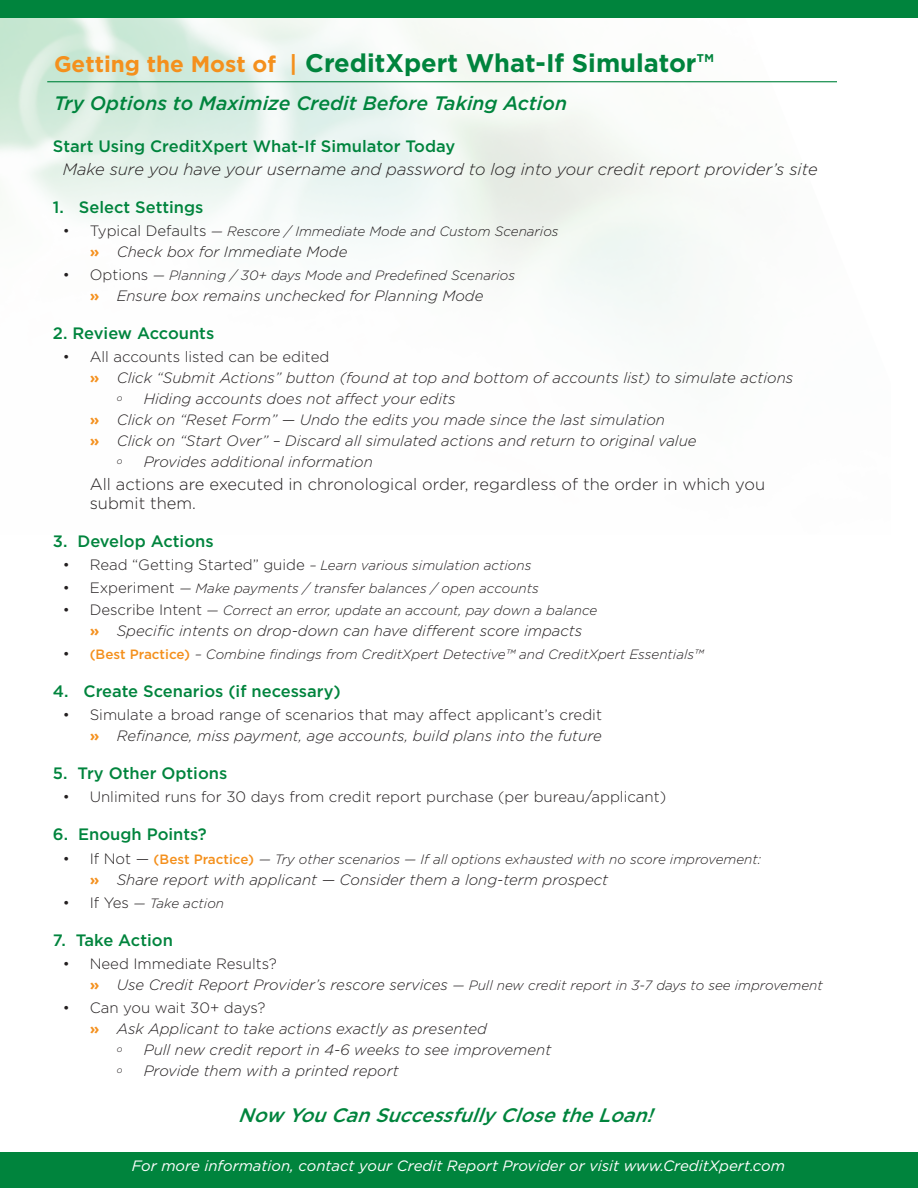
<style>
.page{position:relative;width:918px;height:1188px;background:#fff}
.page>*{position:absolute;margin:0;border:0;box-sizing:border-box;transform-origin:0 0}
.t1{font:700 25.5px "Gotham";color:#00843d}
.t2{font:italic 500 19.5px "Gotham";color:#00843d}
.t3{font:italic 500 19.5px "Gotham";color:#00843d}
.t4{font:500 16.5px "Gotham";color:#00843d}
.t5{font:300 16.5px/19.5px "Gotham";color:#231f20}
.t6{font:italic 300 16.5px "Gotham";color:#231f20}
.t7{font:italic 300 15px/21px "Gotham";color:#231f20}
.t8{font:300 15px/21px "Gotham";color:#231f20;text-align:right}
.t9{font:italic 15px "Gotham";color:#fff}
.t10{font:italic 300 13.5px "Gotham";color:#231f20}
.t11{font:italic 300 9px "Gotham";color:#231f20}
.s1{font-size:22.5px;color:#f4901d}
.s2{font-style:normal;font-size:15px}
.s3{font-weight:700;font-style:normal;color:#f4901d}
.s4{font-style:normal}
.s5{font-weight:500;font-style:normal;color:#f4901d}
.s6{font-weight:700;color:#f4901d}
.s7{font-style:italic}
.s8{font-weight:700;font-style:normal;font-size:15px;color:#f4901d}
.s9{font-size:15px}
</style>
<div class="page">
<div style="left:0;top:1152px;width:918px;height:36px;background:#00843d"></div>
<img style="left:0;top:17px;width:891px;height:296px">
<div style="left:0;top:0;width:918px;height:17px;background:#00843d"></div>
<hr style="left:47px;top:81px;width:790px;height:1px;background:#00843d">
<h1 class="t1" style="left:54px;top:46px;width:662px"><span class="s1">Getting the Most of |</span> CreditXpert What-If Simulator™</h1>
<h2 class="t2" style="left:54px;top:90px;width:515px">Try Options to Maximize Credit Before Taking Action</h2>
<p class="t4" style="left:53px;top:136px;width:404px">Start Using CreditXpert What-If Simulator Today</p>
<p class="t6" style="left:63px;top:159px;width:756px">Make sure you have your username and password to log into your credit report provider’s site</p>
<p class="t4" style="left:53px;top:197px;width:152px">1. Select Settings</p>
<p class="t10" style="left:63px;top:223px;width:497px"><span class="s2">• Typical Defaults</span> — Rescore / Immediate Mode and Custom Scenarios</p>
<p class="t7" style="left:90px;top:241px;width:259px"><span class="s3">»</span> Check box for Immediate Mode</p>
<p class="t10" style="left:63px;top:267px;width:454px"><span class="s2">• Options</span> — Planning / 30+ days Mode and Predefined Scenarios</p>
<p class="t7" style="left:90px;top:285px;width:395px"><span class="s3">»</span> Ensure box remains unchecked for Planning Mode</p>
<p class="t4" style="left:53px;top:322px;width:163px">2. Review Accounts</p>
<p class="t7" style="left:90px;top:346px;width:705px;text-indent:-27px"><span class="s4">• All accounts listed can be edited<br></span><span class="s3">»</span> Click “Submit Actions” button (found at top and bottom of accounts list) to simulate actions</p>
<p class="t11" style="left:117px;top:392px;width:7px">o</p>
<p class="t7" style="left:90px;top:388px;width:608px;text-indent:54px">Hiding accounts does not affect your edits<br><span class="s3">»</span> Click on “Reset Form” — Undo the edits you made since the last simulation<br><span class="s3">»</span> Click on “Start Over” – Discard all simulated actions and return to original value</p>
<p class="t11" style="left:117px;top:455px;width:7px">o</p>
<p class="t7" style="left:144px;top:451px;width:231px">Provides additional information</p>
<p class="t5" style="left:90px;top:473px;width:677px">All actions are executed in chronological order, regardless of the order in which you submit them.</p>
<p class="t4" style="left:53px;top:531px;width:162px">3. Develop Actions</p>
<p class="t10" style="left:63px;top:557px;width:470px"><span class="s2">• Read “Getting Started” guide</span> – Learn various simulation actions</p>
<p class="t10" style="left:63px;top:579px;width:478px"><span class="s2">• Experiment</span> — Make payments / transfer balances / open accounts</p>
<p class="t10" style="left:63px;top:602px;width:536px"><span class="s2">• Describe Intent</span> — Correct an error, update an account, pay down a balance</p>
<p class="t7" style="left:90px;top:620px;width:494px"><span class="s3">»</span> Specific intents on drop-down can have different score impacts</p>
<p class="t10" style="left:63px;top:646px;width:642px"><span class="s2">•</span> <span class="s5">(Best Practice)</span> – Combine findings from CreditXpert Detective™ and CreditXpert Essentials™</p>
<p class="t4" style="left:53px;top:681px;width:289px">4. Create Scenarios (if necessary)</p>
<p class="t8" style="left:63px;top:704px;width:541px">• Simulate a broad range of scenarios that may affect applicant’s credit <span class="s6">»</span> <span class="s7">Refinance, miss payment, age accounts, build plans into the future</span></p>
<p class="t4" style="left:53px;top:763px;width:176px">5. Try Other Options</p>
<p class="t8" style="left:63px;top:786px;width:605px">• Unlimited runs for 30 days from credit report purchase (per bureau/applicant)</p>
<p class="t4" style="left:53px;top:823px;width:155px">6. Enough Points?</p>
<p class="t10" style="left:63px;top:851px;width:700px"><span class="s2">• If Not —</span> <span class="s5">(Best Practice)</span> — Try other scenarios — If all options exhausted with no score improvement:</p>
<p class="t7" style="left:90px;top:869px;width:520px"><span class="s3">»</span> Share report with applicant — Consider them a long-term prospect</p>
<p class="t10" style="left:63px;top:895px;width:163px"><span class="s2">• If Yes</span> — Take action</p>
<p class="t4" style="left:53px;top:930px;width:121px">7. Take Action</p>
<p class="t8" style="left:63px;top:953px;width:216px">• Need Immediate Results?</p>
<p class="t10" style="left:90px;top:977px;width:735px"><span class="s8">»</span> <span class="s9">Use Credit Report Provider’s rescore services</span> — Pull new credit report in 3-7 days to see improvement</p>
<p class="t7" style="left:90px;top:997px;width:399px;text-indent:-27px"><span class="s4">• Can you wait 30+ days?<br></span><span class="s3">»</span> Ask Applicant to take actions exactly as presented</p>
<p class="t11" style="left:117px;top:1043px;width:7px">o</p>
<p class="t7" style="left:144px;top:1039px;width:409px">Pull new credit report in 4-6 weeks to see improvement</p>
<p class="t11" style="left:117px;top:1064px;width:7px">o</p>
<p class="t7" style="left:144px;top:1060px;width:256px">Provide them with a printed report</p>
<h2 class="t3" style="left:238px;top:1102px;width:425px">NowYouCanSuccessfullyClosetheLoan!</h2>
<p class="t9" style="left:132px;top:1157px;width:655px">For more information, contact your Credit Report Provider or visit www.CreditXpert.com</p>
</div>
